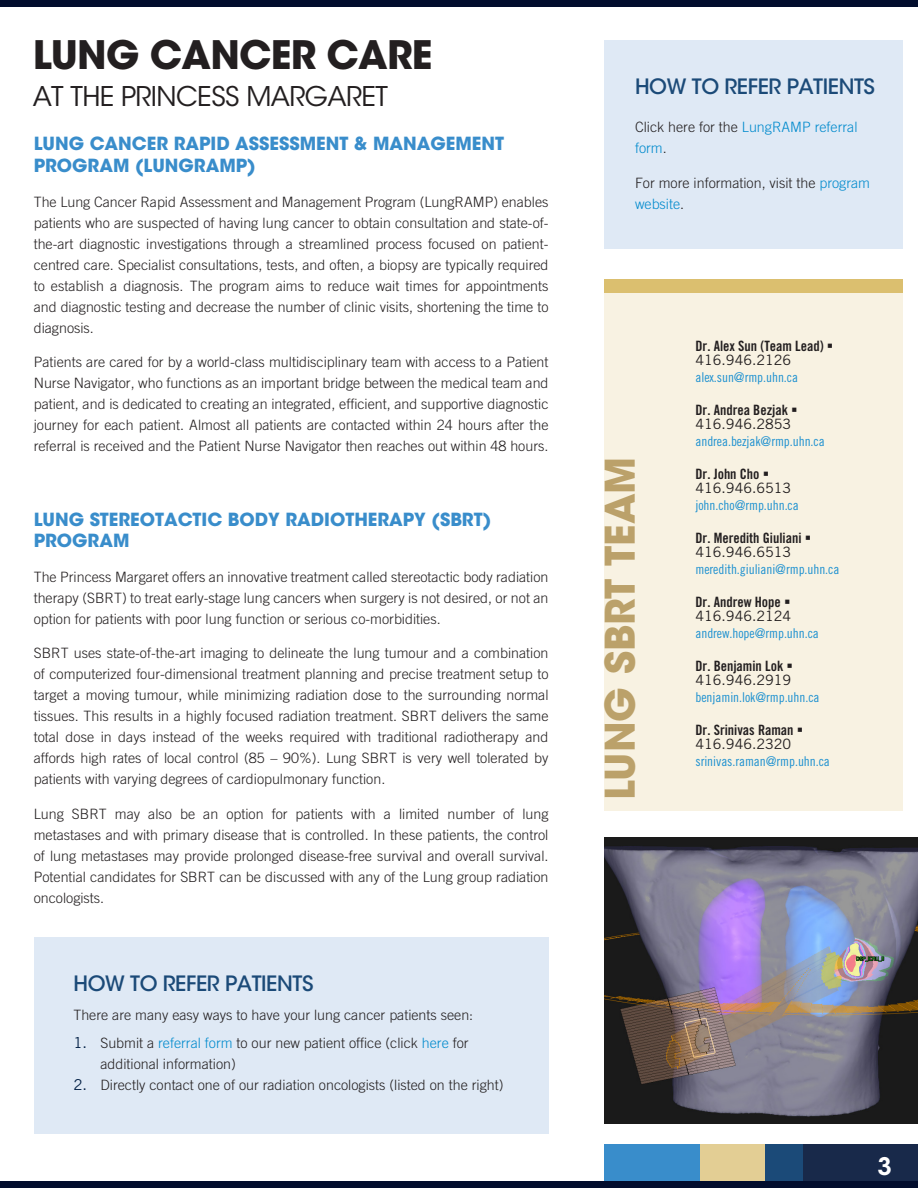
<style>
.page{position:relative;width:918px;height:1188px;background:#fff}
.page>*{position:absolute;margin:0;border:0;box-sizing:border-box;transform-origin:0 0}
._03_body_copy_first{font:700 40.5px "ITC Avant Garde Std";color:#bba16a}
._01_header_1_line_1{font:700 39px "ITC Avant Garde Std";letter-spacing:-.02em;color:#231f20}
._01__header_1__line{font:27px "ITC Avant Garde Std";letter-spacing:-.02em;color:#231f20}
.t1{font:600 24px "ITC Avant Garde Std";color:#fff}
._01__header_1__line-2{font:500 21px "ITC Avant Garde Std";letter-spacing:-.02em;color:#1b4a78}
._03_body_copy_first-2{font:700 18px/21.6px "ITC Avant Garde Std";color:#398dcb}
._03_body_copy_auto_l{font:300 14.25px/21px "Trade Gothic LT Std";color:#231f20;text-align:justify}
._03_body_copy_auto_l-2{font:14.25px "Trade Gothic LT Std Bd Cn 20";color:#231f20}
.reference_no_space{font:14.25px "Trade Gothic LT Std";color:#231f20}
._03_body_copy_auto_l-3{font:300 14.25px/21px "Trade Gothic LT Std";color:#008acd}
.ref_emails{font:13.5px "Trade Gothic LT Std Cn 18";letter-spacing:-.005em;color:#1e91d0}
.s1{font-weight:400;font-size:15px;color:#042146}
.s2{color:#008acd}
.s3{color:#231f20}
</style>
<div class="page">
<div style="left:605px;top:40px;width:298px;height:209px;background:#dfe9f5"></div>
<img style="left:605px;top:837px;width:313px;height:286px">
<div style="left:605px;top:280px;width:298px;height:531px;background:#f8f2e2"></div>
<div style="left:605px;top:280px;width:298px;height:13px;background:#dbbf6f"></div>
<div style="left:801px;top:1145px;width:117px;height:43px;background:#18294a"></div>
<div style="left:764px;top:1145px;width:39px;height:43px;background:#1b4a78"></div>
<div style="left:699px;top:1145px;width:65px;height:43px;background:#e3ce94"></div>
<div style="left:604px;top:1145px;width:95px;height:43px;background:#398dcb"></div>
<div style="left:0;top:0;width:918px;height:7px;background:#020d2d"></div>
<div style="left:0;top:1181px;width:918px;height:7px;background:#020d2d"></div>
<div style="left:34px;top:937px;width:514px;height:197px;background:#dfe9f5"></div>
<p class="_01_header_1_line_1" style="left:33px;top:30px;width:401px">LUNG CANCER CARE</p>
<p class="_01__header_1__line" style="left:33px;top:80px;width:357px">AT THE PRINCESS MARGARET</p>
<p class="_03_body_copy_first-2" style="left:34px;top:133px;width:472px">LUNG CANCER RAPID ASSESSMENT &amp; MANAGEMENT<br>PROGRAM (LUNGRAMP)</p>
<p class="_03_body_copy_auto_l" style="left:34px;top:191px;width:516px">The Lung Cancer Rapid Assessment and Management Program (LungRAMP) enables patients who are suspected of having lung cancer to obtain consultation and state-of&shy;the-art diagnostic investigations through a streamlined process focused on patient&shy;centred care. Specialist consultations, tests, and often, a biopsy are typically required to establish a diagnosis. The program aims to reduce wait times for appointments and diagnostic testing and decrease the number of clinic visits, shortening the time to diagnosis.</p>
<p class="_03_body_copy_auto_l" style="left:34px;top:351px;width:516px">Patients are cared for by a world-class multidisciplinary team with access to a Patient Nurse Navigator, who functions as an important bridge between the medical team and patient, and is dedicated to creating an integrated, efficient, and supportive diagnostic journey for each patient. Almost all patients are contacted within 24 hours after the referral is received and the Patient Nurse Navigator then reaches out within 48 hours.</p>
<p class="_03_body_copy_first-2" style="left:34px;top:508px;width:459px">LUNG STEREOTACTIC BODY RADIOTHERAPY (SBRT)<br>PROGRAM</p>
<p class="_03_body_copy_auto_l" style="left:34px;top:566px;width:516px">The Princess Margaret offers an innovative treatment called stereotactic body radiation therapy (SBRT) to treat early-stage lung cancers when surgery is not desired, or not an option for patients with poor lung function or serious co-morbidities.</p>
<p class="_03_body_copy_auto_l" style="left:34px;top:643px;width:516px">SBRT uses state-of-the-art imaging to delineate the lung tumour and a combination of computerized four-dimensional treatment planning and precise treatment setup to target a moving tumour, while minimizing radiation dose to the surrounding normal tissues. This results in a highly focused radiation treatment. SBRT delivers the same total dose in days instead of the weeks required with traditional radiotherapy and affords high rates of local control (85 – 90%). Lung SBRT is very well tolerated by patients with varying degrees of cardiopulmonary function.</p>
<p class="_03_body_copy_auto_l" style="left:34px;top:803px;width:516px">Lung SBRT may also be an option for patients with a limited number of lung metastases and with primary disease that is controlled. In these patients, the control of lung metastases may provide prolonged disease-free survival and overall survival.<br>Potential candidates for SBRT can be discussed with any of the Lung group radiation oncologists.</p>
<p class="_01__header_1__line-2" style="left:73px;top:970px;width:242px">HOW TO REFER PATIENTS</p>
<p class="_03_body_copy_auto_l" style="left:73px;top:1004px;width:401px">There are many easy ways to have your lung cancer patients seen:</p>
<p class="_03_body_copy_auto_l" style="left:100px;top:1032px;width:370px;text-indent:-27px"><span class="s1">1.</span> Submit a <span class="s2">referral form</span> to our new patient office (click <span class="s2">here</span> for additional information)</p>
<p class="_03_body_copy_auto_l" style="left:73px;top:1074px;width:432px"><span class="s1">2.</span> Directly contact one of our radiation oncologists (listed on the right)</p>
<p class="_01__header_1__line-2" style="left:635px;top:74px;width:242px">HOW TO REFER PATIENTS</p>
<p class="_03_body_copy_auto_l-3" style="left:635px;top:117px;width:224px"><span class="s3">Click here for the</span> LungRAMP referral form<span class="s3">.</span></p>
<p class="_03_body_copy_auto_l" style="left:635px;top:172px;width:237px">For more information, visit the <span class="s2">program website</span>.</p>
<p class="_03_body_copy_first" style="left:594px;top:800px;width:345px;rotate:-90deg">LUNG SBRT TEAM</p>
<p class="_03_body_copy_auto_l-2" style="left:696px;top:337px;width:139px">Dr. Alex Sun (Team Lead) ▪</p>
<p class="reference_no_space" style="left:696px;top:352px;width:97px">416.946.2126</p>
<p class="ref_emails" style="left:696px;top:369px;width:104px">alex.sun@rmp.uhn.ca</p>
<p class="_03_body_copy_auto_l-2" style="left:696px;top:401px;width:104px">Dr. Andrea Bezjak ▪</p>
<p class="reference_no_space" style="left:696px;top:416px;width:97px">416.946.2853</p>
<p class="ref_emails" style="left:696px;top:433px;width:131px">andrea.bezjak@rmp.uhn.ca</p>
<p class="_03_body_copy_auto_l-2" style="left:696px;top:465px;width:75px">Dr. John Cho ▪</p>
<p class="reference_no_space" style="left:696px;top:480px;width:97px">416.946.6513</p>
<p class="ref_emails" style="left:696px;top:497px;width:105px">john.cho@rmp.uhn.ca</p>
<p class="_03_body_copy_auto_l-2" style="left:696px;top:529px;width:117px">Dr. Meredith Giuliani ▪</p>
<p class="reference_no_space" style="left:696px;top:544px;width:97px">416.946.6513</p>
<p class="ref_emails" style="left:696px;top:561px;width:145px">meredith.giuliani@rmp.uhn.ca</p>
<p class="_03_body_copy_auto_l-2" style="left:696px;top:593px;width:97px">Dr. Andrew Hope ▪</p>
<p class="reference_no_space" style="left:696px;top:608px;width:97px">416.946.2124</p>
<p class="ref_emails" style="left:696px;top:625px;width:125px">andrew.hope@rmp.uhn.ca</p>
<p class="_03_body_copy_auto_l-2" style="left:696px;top:657px;width:99px">Dr. Benjamin Lok ▪</p>
<p class="reference_no_space" style="left:696px;top:672px;width:97px">416.946.2919</p>
<p class="ref_emails" style="left:696px;top:689px;width:126px">benjamin.lok@rmp.uhn.ca</p>
<p class="_03_body_copy_auto_l-2" style="left:696px;top:721px;width:109px">Dr. Srinivas Raman ▪</p>
<p class="reference_no_space" style="left:696px;top:736px;width:97px">416.946.2320</p>
<p class="ref_emails" style="left:696px;top:753px;width:136px">srinivas.raman@rmp.uhn.ca</p>
<p class="t1" style="left:878px;top:1151px;width:16px">3</p>
</div>
